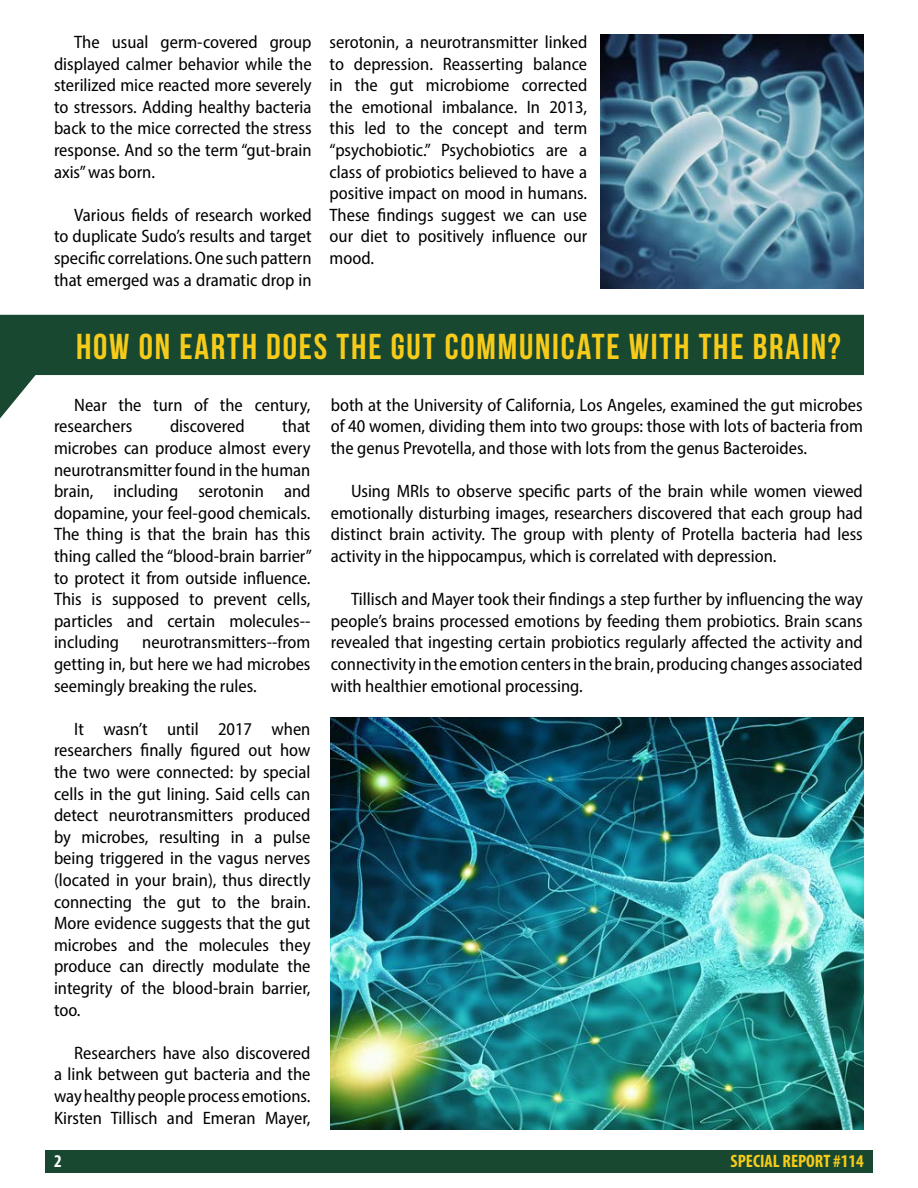
<style>
.page{position:relative;width:918px;height:1188px;background:#fff}
.page>*{position:absolute;margin:0;border:0;box-sizing:border-box;transform-origin:0 0}
.t1{font:700 36px "Bebas Neue";letter-spacing:.05em;color:#f6cb1a}
.t2{font:semi-condensed 18px/21.6px "Myriad Pro";color:#000;text-align:justify}
.t3{font:700 condensed 18px "Myriad Pro";color:#f6cb1a}
.t4{font:700 condensed 18px "Myriad Pro";color:#fff}
</style>
<div class="page">
<div style="left:45px;top:1150px;width:828px;height:22px;background:#184830"></div>
<img style="left:601px;top:35px;width:263px;height:254px">
<img style="left:331px;top:717px;width:533px;height:413px">
<svg style="left:0;top:315px;width:864px;height:103px;fill:#184830"></svg>
<p class="t2" style="left:54px;top:31px;width:259px;text-indent:20px">The usual germ-covered group displayed calmer behavior while the sterilized mice reacted more severely to stressors. Adding healthy bacteria back to the mice corrected the stress response. And so the term “gut-brain axis” was born.</p>
<p class="t2" style="left:54px;top:204px;width:259px;text-indent:20px">Various fields of research worked to duplicate Sudo’s results and target specific correlations. One such pattern that emerged was a dramatic drop in</p>
<p class="t2" style="left:330px;top:31px;width:259px">serotonin, a neurotransmitter linked to depression. Reasserting balance in the gut microbiome corrected the emotional imbalance. In 2013, this led to the concept and term “psychobiotic.” Psychobiotics are a class of probiotics believed to have a positive impact on mood in humans.<br>These findings suggest we can use our diet to positively influence our mood.</p>
<h1 class="t1" style="left:76px;top:326px;width:766px">HOW ON EARTH DOES THE GUT COMMUNICATE WITH THE BRAIN?</h1>
<p class="t2" style="left:331px;top:394px;width:534px">both at the University of California, Los Angeles, examined the gut microbes of 40 women, dividing them into two groups: those with lots of bacteria from the genus Prevotella, and those with lots from the genus Bacteroides.</p>
<p class="t2" style="left:331px;top:480px;width:534px;text-indent:20px">Using MRIs to observe specific parts of the brain while women viewed emotionally disturbing images, researchers discovered that each group had distinct brain activity. The group with plenty of Protella bacteria had less activity in the hippocampus, which is correlated with depression.</p>
<p class="t2" style="left:331px;top:588px;width:534px;text-indent:20px">Tillisch and Mayer took their findings a step further by influencing the way people’s brains processed emotions by feeding them probiotics. Brain scans revealed that ingesting certain probiotics regularly affected the activity and connectivity in the emotion centers in the brain, producing changes associated with healthier emotional processing.</p>
<p class="t2" style="left:54px;top:394px;width:258px;text-indent:20px">Near the turn of the century, researchers</p>
<p class="t2" style="left:54px;top:415px;width:259px;text-indent:228px">that microbes can produce almost every neurotransmitter found in the human brain, including serotonin and dopamine, your feel-good chemicals.<br>The thing is that the brain has this thing called the “blood-brain barrier” to protect it from outside influence.<br>This is supposed to prevent cells, particles and certain molecules-- including</p>
<p class="t2" style="left:170px;top:415px;width:76px">discovered</p>
<p class="t2" style="left:54px;top:631px;width:258px;text-indent:88px">neurotransmitters--from getting in, but here we had microbes seemingly breaking the rules.</p>
<p class="t2" style="left:54px;top:718px;width:258px;text-indent:20px">It wasn’t until 2017 when researchers finally figured out how the two were connected: by special cells in the gut lining. Said cells can detect neurotransmitters produced by microbes, resulting in a pulse being triggered in the vagus nerves (located in your brain), thus directly connecting the gut to the brain.<br>More evidence suggests that the gut microbes and the molecules they produce can directly modulate the integrity of the blood-brain barrier, too.</p>
<p class="t2" style="left:54px;top:1042px;width:258px;text-indent:20px">Researchers have also discovered a link between gut bacteria and the way healthy people process emotions.<br>Kirsten Tillisch and Emeran Mayer,</p>
<p class="t4" style="left:54px;top:1150px;width:9px">2</p>
<p class="t3" style="left:731px;top:1150px;width:135px">SPECIAL REPORT #114</p>
</div>
